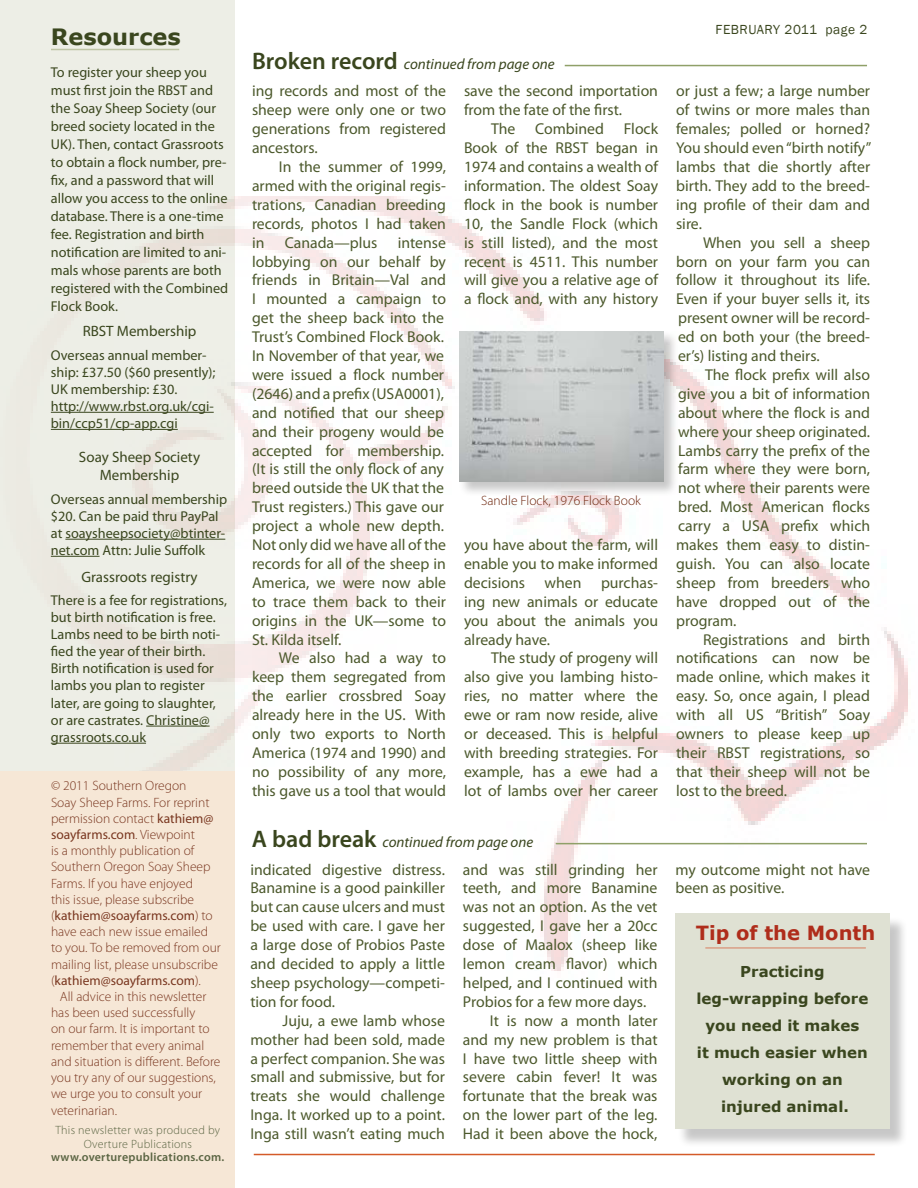
<style>
.page{position:relative;width:918px;height:1188px;background:#fff}
.page>*{position:absolute;margin:0;border:0;box-sizing:border-box;transform-origin:0 0}
.t1{font:700 22.5px "Verdana";color:#3a461e}
.t2{font:700 19.5px "Verdana";color:#af2d1b}
.t3{font:15.75px/18.9px "Myriad Pro";color:#4c592c;text-align:justify}
.t4{font:700 15px/27px "Verdana";color:#3a461e;text-align:center}
.t5{font:italic 15px "Myriad Pro";color:#3a461e}
.t6{font:15px/18px "Myriad Pro";color:#3a461e;text-align:center}
.t7{font:14.25px/17.1px "Myriad Pro";color:#3a461e}
.t8{font:300 13.5px/16.2px "Myriad Pro";color:#79361f}
.t9{font:300 13.5px "Myriad Pro";color:#6d260d}
.t10{font:13.5px "Franklin Gothic";letter-spacing:.04em;color:#3a461e}
.t11{font:300 12px/13.5px "Myriad Pro";letter-spacing:.02em;color:#5b6543;text-align:center}
.t12{font:600 12px "Myriad Pro";letter-spacing:.02em;color:#5b6543}
.s1{font-weight:400}
.s2{font-weight:600;font-style:normal;font-size:24px}
</style>
<div class="page">
<div style="left:0;top:0;width:235px;height:773px;background:#edeee6"></div>
<img style="left:50px;top:196px;width:858px;height:775px">
<div style="left:0;top:771px;width:235px;height:417px;background:#f6e7d6"></div>
<hr style="left:51px;top:412px;width:163px;height:1px;background:#3a461e">
<hr style="left:51px;top:429px;width:127px;height:1px;background:#3a461e">
<hr style="left:65px;top:539px;width:160px;height:1px;background:#3a461e">
<hr style="left:51px;top:556px;width:49px;height:1px;background:#3a461e">
<hr style="left:146px;top:726px;width:64px;height:1px;background:#3a461e">
<hr style="left:51px;top:743px;width:95px;height:1px;background:#3a461e">
<hr style="left:565px;top:65px;width:302px;height:1px;background:#8fa068">
<hr style="left:51px;top:49px;width:128px;height:1px;background:#bec5a5">
<hr style="left:254px;top:1154px;width:621px;height:1px;background:#d45a29">
<hr style="left:556px;top:843px;width:311px;height:1px;background:#8fa068">
<div style="left:678px;top:916px;width:230px;height:232px;background:#000;opacity:.22"></div>
<div style="left:675px;top:914px;width:215px;height:216px;background:#dfe1d3"></div>
<hr style="left:705px;top:947px;width:161px;height:2px;background:#da9f86">
<div style="left:458px;top:331px;width:221px;height:167px;background:#000;opacity:.22"></div>
<img style="left:459px;top:332px;width:204px;height:150px">
<h1 class="t1" style="left:51px;top:22px;width:132px">Resources</h1>
<p class="t10" style="left:716px;top:21px;width:153px">FEBRUARY 2011 page 2</p>
<p class="t7" style="left:51px;top:63px;width:179px;line-height:18px">To register your sheep you must first join the RBST and the Soay Sheep Society (our breed society located in the<br>UK). Then, contact Grassroots to obtain a flock number, pre&shy;fix, and a password that will allow you access to the online database. There is a one-time fee. Registration and birth notification are limited to ani&shy;mals whose parents are both registered with the Combined<br>Flock Book.</p>
<p class="t6" style="left:83px;top:322px;width:115px">RBST Membership</p>
<p class="t7" style="left:51px;top:346px;width:166px">Overseas annual member&shy;ship: £37.50 ($60 presently);<br>UK membership: £30. http://www.rbst.org.uk/cgi&shy;bin/ccp51/cp-app.cgi</p>
<p class="t6" style="left:79px;top:448px;width:123px">Soay Sheep Society<br>Membership</p>
<p class="t7" style="left:51px;top:490px;width:178px">Overseas annual membership $20. Can be paid thru PayPal at soaysheepsociety@btinter&shy;net.com Attn: Julie Suffolk</p>
<p class="t6" style="left:81px;top:568px;width:118px">Grassroots registry</p>
<p class="t7" style="left:51px;top:591px;width:178px">There is a fee for registrations, but birth notification is free.<br>Lambs need to be birth noti&shy;fied the year of their birth.<br>Birth notification is used for lambs you plan to register later, are going to slaughter, or are castrates. Christine@ grassroots.co.uk</p>
<p class="t8" style="left:51px;top:778px;width:171px">© 2011 Southern Oregon<br>Soay Sheep Farms. For reprint permission contact <span class="s1">kathiem@ soayfarms.com</span>. Viewpoint<br>is a monthly publication of<br>Southern Oregon Soay Sheep<br>Farms. If you have enjoyed<br>this issue, please subscribe (<span class="s1">kathiem@soayfarms.com</span>) to have each new issue emailed to you. To be removed from our mailing list, please unsubscribe (<span class="s1">kathiem@soayfarms.com</span>).</p>
<p class="t8" style="left:51px;top:988px;width:171px;text-indent:9px">All advice in this newsletter has been used successfully<br>on our farm. It is important to remember that every animal and situation is different. Before you try any of our suggestions, we urge you to consult your veterinarian.</p>
<p class="t11" style="left:55px;top:1123px;width:166px">This newsletter was produced by<br>Overture Publications</p>
<p class="t12" style="left:51px;top:1149px;width:175px">www.overturepublications.com.</p>
<p class="t5" style="left:252px;top:55px;width:304px"><span class="s2">Broken record</span> continued from page one</p>
<p class="t3" style="left:252px;top:82px;width:196px">ing records and most of the sheep were only one or two generations from registered ancestors.</p>
<p class="t3" style="left:252px;top:157px;width:196px;text-indent:27px">In the summer of 1999, armed with the original regis&shy;trations, Canadian breeding records, photos I had taken in</p>
<p class="t3" style="left:285px;top:233px;width:94px">Canada—plus</p>
<p class="t3" style="left:252px;top:233px;width:196px;text-align:left;text-indent:146px">intense lobbying on our behalf by friends in Britain—Val and<br>I mounted a campaign to get the sheep back into the<br>Trust’s Combined Flock Book.<br>In November of that year, we were issued a flock number (2646) and a prefix (USA0001), and notified that our sheep and their progeny would be accepted for membership. (It is still the only flock of any breed outside the UK that the<br>Trust registers.) This gave our project a whole new depth.<br>Not only did we have all of the records for all of the sheep in<br>America, we were now able to trace them back to their origins in the UK—some to<br>St. Kilda itself.</p>
<p class="t3" style="left:252px;top:649px;width:196px;text-indent:27px">We also had a way to keep them segregated from the earlier crossbred Soay already here in the US. With only two exports to North America (1974 and 1990) and no possibility of any more, this gave us a tool that would</p>
<p class="t3" style="left:464px;top:82px;width:196px">save the second importation</p>
<p class="t3" style="left:464px;top:100px;width:160px">from the fate of the first.</p>
<p class="t3" style="left:491px;top:119px;width:26px">The</p>
<p class="t3" style="left:535px;top:119px;width:70px">Combined</p>
<p class="t3" style="left:464px;top:119px;width:196px;text-indent:160px">Flock Book of the RBST began in 1974 and contains a wealth of information. The oldest Soay flock in the book is number 10, the Sandle Flock (which is still listed), and the most recent is 4511. This number will give you a relative age of a flock and, with any history</p>
<p class="t9" style="left:481px;top:492px;width:161px">Sandle Flock, 1976 Flock Book</p>
<p class="t3" style="left:464px;top:535px;width:196px">you have about the farm, will enable you to make informed decisions when purchas&shy;ing new animals or educate you about the animals you already have.</p>
<p class="t3" style="left:464px;top:649px;width:196px;text-indent:27px">The study of progeny will also give you lambing histo&shy;ries, no matter where the ewe or ram now reside, alive or deceased. This is helpful with breeding strategies. For example, has a ewe had a lot of lambs over her career</p>
<p class="t5" style="left:252px;top:833px;width:283px"><span class="s2">A bad break</span> continued from page one</p>
<p class="t3" style="left:250px;top:860px;width:196px">indicated digestive distress.<br>Banamine is a good painkiller but can cause ulcers and must be used with care. I gave her a large dose of Probios Paste and decided to apply a little sheep psychology—competi&shy;tion for food.</p>
<p class="t3" style="left:250px;top:1011px;width:196px;text-indent:32px">Juju, a ewe lamb whose mother had been sold, made a perfect companion. She was small and submissive, but for treats she would challenge Inga. It worked up to a point.<br>Inga still wasn’t eating much</p>
<p class="t3" style="left:463px;top:860px;width:196px">and was still grinding her</p>
<p class="t3" style="left:463px;top:879px;width:196px">teeth, and more Banamine</p>
<p class="t3" style="left:463px;top:897px;width:196px">was not an option. As the vet</p>
<p class="t3" style="left:463px;top:916px;width:196px">suggested, I gave her a 20cc</p>
<p class="t3" style="left:463px;top:935px;width:196px">dose of Maalox (sheep like</p>
<p class="t3" style="left:463px;top:954px;width:196px">lemon cream flavor) which</p>
<p class="t3" style="left:463px;top:973px;width:196px">helped, and I continued with</p>
<p class="t3" style="left:463px;top:992px;width:185px">Probios for a few more days.</p>
<p class="t3" style="left:490px;top:1011px;width:169px">It is now a month later</p>
<p class="t3" style="left:463px;top:1030px;width:196px">and my new problem is that</p>
<p class="t3" style="left:463px;top:1049px;width:196px">I have two little sheep with</p>
<p class="t3" style="left:463px;top:1068px;width:196px">severe cabin fever! It was</p>
<p class="t3" style="left:463px;top:1086px;width:196px">fortunate that the break was</p>
<p class="t3" style="left:463px;top:1105px;width:196px">on the lower part of the leg.</p>
<p class="t3" style="left:463px;top:1124px;width:196px">Had it been above the hock,</p>
<p class="t3" style="left:676px;top:82px;width:197px">or just a few; a large number of twins or more males than females; polled or horned?<br>You should even “birth notify” lambs that die shortly after birth. They add to the breed&shy;ing profile of their dam and sire.</p>
<p class="t3" style="left:676px;top:233px;width:196px;text-indent:27px">When you sell a sheep born on your farm you can follow it throughout its life.<br>Even if your buyer sells it, its present owner will be record&shy;ed on both your (the breed&shy;er’s) listing and theirs.</p>
<p class="t3" style="left:676px;top:365px;width:196px;text-indent:29px">The flock prefix will also give you a bit of information about where the flock is and where your sheep originated.<br>Lambs carry the prefix of the farm where they were born, not where their parents were bred. Most American flocks carry a USA prefix which makes them easy to distin&shy;guish. You can also locate sheep from breeders who have dropped out of the program.</p>
<p class="t3" style="left:676px;top:630px;width:196px;text-indent:27px">Registrations and birth notifications can now be made online, which makes it easy. So, once again, I plead with all US “British” Soay owners to please keep up their RBST registrations, so that their sheep will not be lost to the breed.</p>
<p class="t3" style="left:676px;top:860px;width:196px">my outcome might not have been as positive.</p>
<p class="t2" style="left:696px;top:921px;width:181px">Tip of the Month</p>
<p class="t4" style="left:696px;top:958px;width:173px">Practicing leg-wrapping before you need it makes<br>it much easier when working on an injured animal.</p>
</div>
